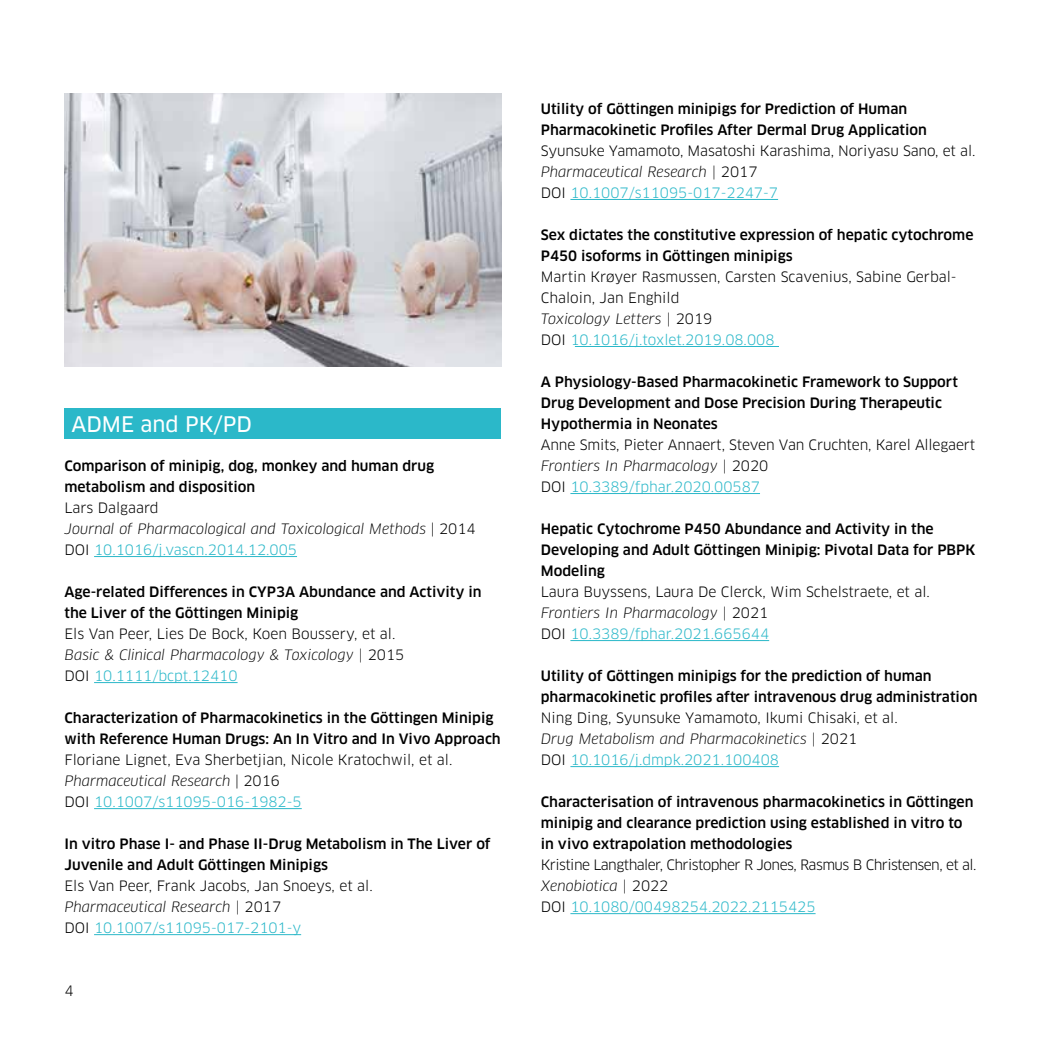
<style>
.page{position:relative;width:1042px;height:1042px;background:#fff}
.page>*{position:absolute;margin:0;border:0;box-sizing:border-box;transform-origin:0 0}
.t1{font:21px "Clan OT News";color:#fff}
.t2{font:500 14px/21px "Clan OT";color:#000}
.t3{font:14px/21px "Clan OT";color:#000}
.t4{font:14px/21px "Clan OT";letter-spacing:-.04em;color:#000}
.t5{font:italic 14px/21px "Clan OT";color:#000}
.s1{font-style:normal}
.s2{font-style:normal;color:#2bb8c9}
.s3{font-style:italic}
.s4{color:#2bb8c9}
</style>
<div class="page">
<hr style="left:94px;top:556px;width:203px;height:1px;background:#2bb8c9">
<hr style="left:94px;top:682px;width:144px;height:1px;background:#2bb8c9">
<hr style="left:94px;top:808px;width:208px;height:1px;background:#2bb8c9">
<hr style="left:94px;top:934px;width:207px;height:1px;background:#2bb8c9">
<div style="left:64px;top:408px;width:437px;height:31px;background:#2bb8c9"></div>
<hr style="left:570px;top:199px;width:208px;height:1px;background:#2bb8c9">
<hr style="left:575px;top:346px;width:204px;height:1px;background:#2bb8c9">
<hr style="left:570px;top:493px;width:190px;height:1px;background:#2bb8c9">
<hr style="left:570px;top:640px;width:199px;height:1px;background:#2bb8c9">
<hr style="left:570px;top:766px;width:209px;height:1px;background:#2bb8c9">
<hr style="left:570px;top:913px;width:245px;height:1px;background:#2bb8c9">
<img style="left:64px;top:93px;width:437px;height:273px">
<h1 class="t1" style="left:71px;top:411px;width:182px">ADME and PK/PD</h1>
<p class="t2" style="left:64px;top:455px;width:371px">Comparison of minipig, dog, monkey and human drug metabolism and disposition</p>
<p class="t5" style="left:64px;top:497px;width:413px"><span class="s1">Lars Dalgaard<br></span>Journal of Pharmacological and Toxicological Methods <span class="s1">| 2014<br>DOI</span> <span class="s2">10.1016/j.vascn.2014.12.005</span></p>
<p class="t2" style="left:64px;top:581px;width:419px">Age-related Differences in CYP3A Abundance and Activity in the Liver of the Göttingen Minipig</p>
<p class="t3" style="left:64px;top:623px;width:341px">Els Van Peer, Lies De Bock, Koen Boussery, et al.<br><span class="s3">Basic &amp; Clinical Pharmacology &amp; Toxicology |</span> 2015<br>DOI <span class="s4">10.1111/bcpt.12410</span></p>
<p class="t2" style="left:64px;top:707px;width:438px">Characterization of Pharmacokinetics in the Göttingen Minipig with Reference Human Drugs: An In Vitro and In Vivo Approach</p>
<p class="t3" style="left:64px;top:749px;width:389px">Floriane Lignet, Eva Sherbetjian, Nicole Kratochwil, et al.<br><span class="s3">Pharmaceutical Research</span> | 2016<br>DOI <span class="s4">10.1007/s11095-016-1982-5</span></p>
<p class="t2" style="left:64px;top:833px;width:427px">In vitro Phase I- and Phase II-Drug Metabolism in The Liver of<br>Juvenile and Adult Göttingen Minipigs</p>
<p class="t3" style="left:64px;top:875px;width:310px">Els Van Peer, Frank Jacobs, Jan Snoeys, et al.<br><span class="s3">Pharmaceutical Research |</span> 2017<br>DOI <span class="s4">10.1007/s11095-017-2101-y</span></p>
<p class="t3" style="left:64px;top:980px;width:11px">4</p>
<p class="t2" style="left:541px;top:98px;width:388px">Utility of Göttingen minipigs for Prediction of Human<br>Pharmacokinetic Profiles After Dermal Drug Application</p>
<p class="t3" style="left:541px;top:140px;width:436px">Syunsuke Yamamoto, Masatoshi Karashima, Noriyasu Sano, et al.<br><span class="s3">Pharmaceutical Research |</span> 2017<br>DOI <span class="s4">10.1007/s11095-017-2247-7</span></p>
<p class="t2" style="left:541px;top:224px;width:434px">Sex dictates the constitutive expression of hepatic cytochrome<br>P450 isoforms in Göttingen minipigs</p>
<p class="t3" style="left:541px;top:266px;width:417px">Martin Krøyer Rasmussen, Carsten Scavenius, Sabine Gerbal-Chaloin, Jan Enghild<br><span class="s3">Toxicology Letters |</span> 2019<br>DOI <span class="s4">10.1016/j.toxlet.2019.08.008</span></p>
<p class="t2" style="left:541px;top:371px;width:418px">A Physiology-Based Pharmacokinetic Framework to Support<br>Drug Development and Dose Precision During Therapeutic<br>Hypothermia in Neonates</p>
<p class="t3" style="left:541px;top:434px;width:436px">Anne Smits, Pieter Annaert, Steven Van Cruchten, Karel Allegaert<br><span class="s3">Frontiers In Pharmacology |</span> 2020<br>DOI <span class="s4">10.3389/fphar.2020.00587</span></p>
<p class="t2" style="left:541px;top:518px;width:436px">Hepatic Cytochrome P450 Abundance and Activity in the<br>Developing and Adult Göttingen Minipig: Pivotal Data for PBPK<br>Modeling</p>
<p class="t3" style="left:541px;top:581px;width:391px">Laura Buyssens, Laura De Clerck, Wim Schelstraete, et al.<br><span class="s3">Frontiers In Pharmacology |</span> 2021<br>DOI <span class="s4">10.3389/fphar.2021.665644</span></p>
<p class="t2" style="left:541px;top:665px;width:438px">Utility of Göttingen minipigs for the prediction of human pharmacokinetic profiles after intravenous drug administration</p>
<p class="t3" style="left:541px;top:707px;width:358px">Ning Ding, Syunsuke Yamamoto, Ikumi Chisaki, et al.<br><span class="s3">Drug Metabolism and Pharmacokinetics |</span> 2021<br>DOI <span class="s4">10.1016/j.dmpk.2021.100408</span></p>
<p class="t2" style="left:541px;top:791px;width:434px">Characterisation of intravenous pharmacokinetics in Göttingen minipig and clearance prediction using established in vitro to in vivo extrapolation methodologies</p>
<p class="t4" style="left:541px;top:854px;width:437px">Kristine Langthaler, Christopher R Jones, Rasmus B Christensen, et al.<br><span class="s3">Xenobiotica |</span> 2022<br>DOI <span class="s4">10.1080/00498254.2022.2115425</span></p>
</div>
